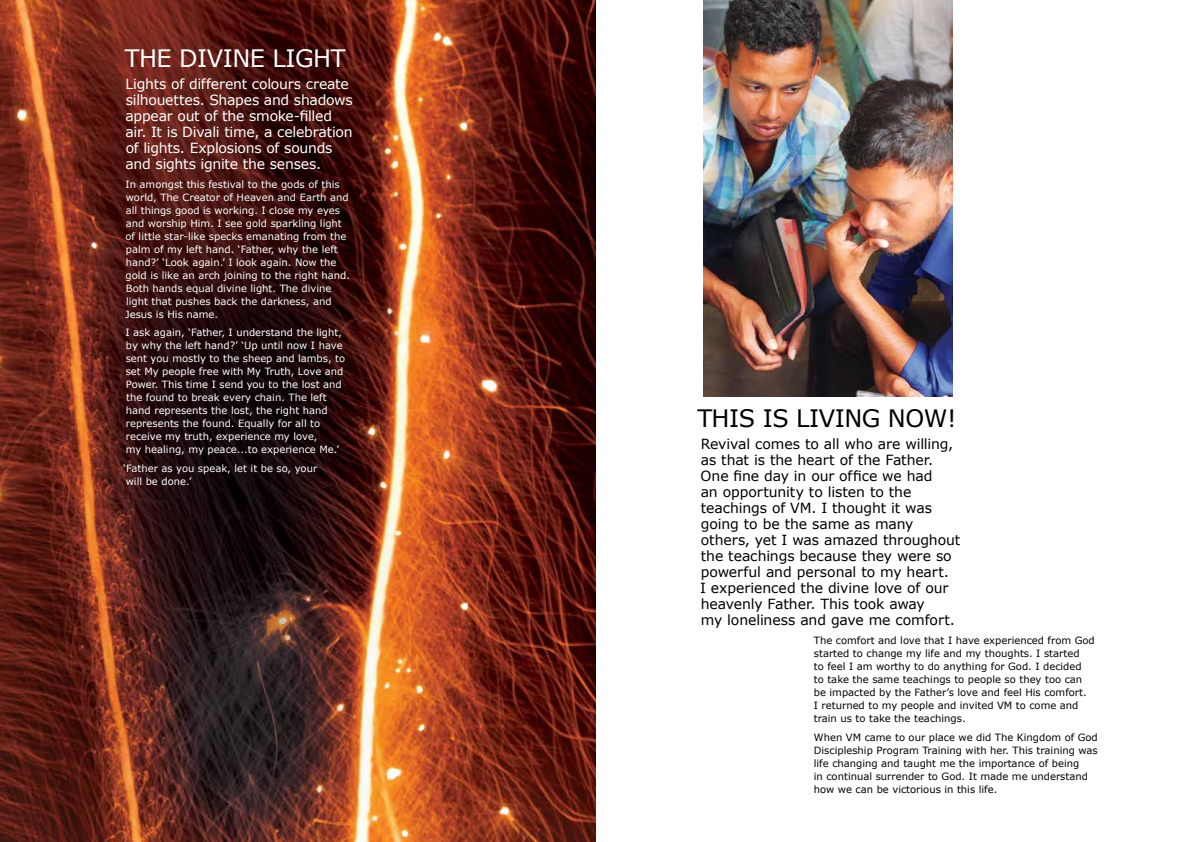
<style>
.page{position:relative;width:1191px;height:842px;background:#fff}
.page>*{position:absolute;margin:0;border:0;box-sizing:border-box;transform-origin:0 0}
.t1{font:24px "Verdana";letter-spacing:-.02em;color:#000}
.t2{font:24px "Verdana";letter-spacing:-.02em;color:#fff}
.t3{font:14px/16px "Verdana";letter-spacing:-.01em;color:#000}
.t4{font:14px/16px "Verdana";letter-spacing:-.02em;color:#fff}
.t5{font:10px/13px "Verdana";color:#fff}
.t6{font:10px/13px "Verdana";color:#000}
</style>
<div class="page">
<img style="left:703px;top:0;width:249px;height:396px">
<img style="left:0;top:0;width:595px;height:842px">
<h1 class="t2" style="left:125px;top:43px;width:222px">THE DIVINE LIGHT</h1>
<h2 class="t4" style="left:125px;top:76px;width:229px">Lights of different colours create silhouettes. Shapes and shadows appear out of the smoke-filled air. It is Divali time, a celebration of lights. Explosions of sounds and sights ignite the senses.</h2>
<p class="t5" style="left:125px;top:177px;width:226px">In amongst this festival to the gods of this world, The Creator of Heaven and Earth and all things good is working. I close my eyes and worship Him. I see gold sparkling light of little star-like specks emanating from the palm of my left hand. ‘Father, why the left hand?’ ‘Look again.’ I look again. Now the gold is like an arch joining to the right hand.<br>Both hands equal divine light. The divine light that pushes back the darkness, and Jesus is His name.</p>
<p class="t5" style="left:126px;top:326px;width:221px">I ask again, ‘Father, I understand the light, by why the left hand?’ ‘Up until now I have sent you mostly to the sheep and lambs, to set My people free with My Truth, Love and Power. This time I send you to the lost and the found to break every chain. The left hand represents the lost, the right hand represents the found. Equally for all to receive my truth, experience my love,<br>my healing, my peace...to experience Me.’</p>
<p class="t5" style="left:123px;top:462px;width:195px">‘Father as you speak, let it be so, your will be done.’</p>
<h1 class="t1" style="left:697px;top:402px;width:261px">THIS IS LIVING NOW!</h1>
<p class="t3" style="left:700px;top:436px;width:262px">Revival comes to all who are willing, as that is the heart of the Father.<br>One fine day in our office we had<br>an opportunity to listen to the teachings of VM. I thought it was going to be the same as many others, yet I was amazed throughout the teachings because they were so powerful and personal to my heart.<br>I experienced the divine love of our heavenly Father. This took away<br>my loneliness and gave me comfort.</p>
<p class="t6" style="left:814px;top:634px;width:282px">The comfort and love that I have experienced from God started to change my life and my thoughts. I started<br>to feel I am worthy to do anything for God. I decided<br>to take the same teachings to people so they too can be impacted by the Father’s love and feel His comfort.<br>I returned to my people and invited VM to come and train us to take the teachings.</p>
<p class="t6" style="left:814px;top:731px;width:285px">When VM came to our place we did The Kingdom of God Discipleship Program Training with her. This training was life changing and taught me the importance of being<br>in continual surrender to God. It made me understand how we can be victorious in this life.</p>
</div>
